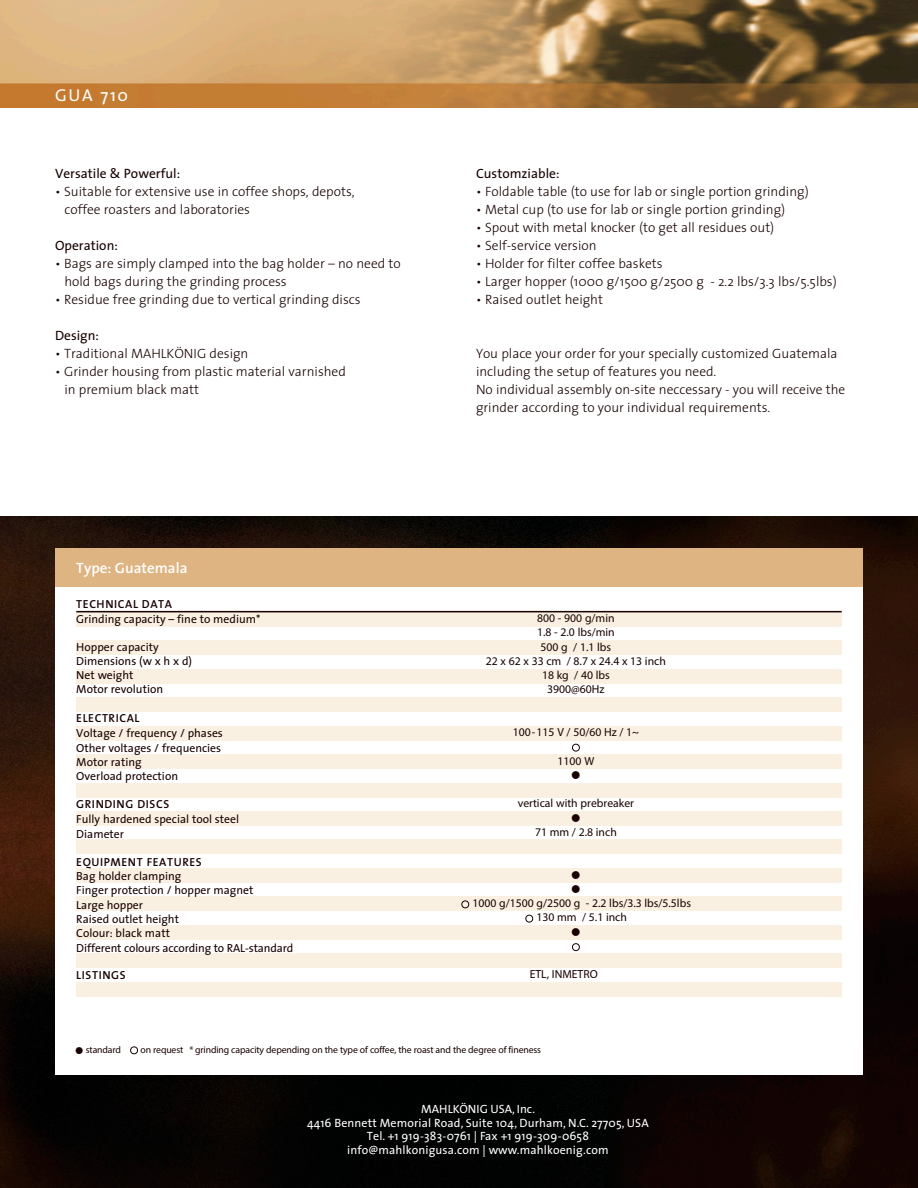
<style>
.page{position:relative;width:918px;height:1188px;background:#fff}
.page>*{position:absolute;margin:0;border:0;box-sizing:border-box;transform-origin:0 0}
.t1{font:17.25px "The Sans";letter-spacing:.1em;color:#fff}
.t2{font:600 15px "The Sans";color:#fff}
.t3{font:300 13.5px/18px "The Sans";color:#180100}
.t4{font:13.5px "The Sans";color:#180100}
.t5{font:13.5px "Wingdings";color:#180100}
.t6{font:12px/13.5px "The Sans";letter-spacing:.01em;color:#fff;text-align:center}
.t7{font:11.7px/14.1px "The Sans";color:#180100}
.t8{font:11.7px/14.2px "Myriad Pro";color:#180100;text-align:center}
.t9{font:600 11.7px "The Sans";letter-spacing:.05em;color:#180100}
.t10{font:9.75px "Myriad Pro";letter-spacing:-.015em;color:#180100}
</style>
<div class="page">
<img style="left:0;top:517px;width:918px;height:671px">
<img style="left:0;top:0;width:918px;height:107px">
<div style="left:55px;top:548px;width:808px;height:526px;background:#fff"></div>
<div style="left:55px;top:548px;width:808px;height:38px;background:#ddb482"></div>
<div style="left:76px;top:612px;width:766px;height:14px;background:#f9f0e2"></div>
<div style="left:76px;top:640px;width:766px;height:15px;background:#f9f0e2"></div>
<div style="left:76px;top:669px;width:766px;height:14px;background:#f9f0e2"></div>
<div style="left:76px;top:697px;width:766px;height:15px;background:#f9f0e2"></div>
<div style="left:76px;top:726px;width:766px;height:14px;background:#f9f0e2"></div>
<div style="left:76px;top:754px;width:766px;height:15px;background:#f9f0e2"></div>
<div style="left:76px;top:783px;width:766px;height:14px;background:#f9f0e2"></div>
<div style="left:76px;top:811px;width:766px;height:15px;background:#f9f0e2"></div>
<div style="left:76px;top:840px;width:766px;height:14px;background:#f9f0e2"></div>
<div style="left:76px;top:868px;width:766px;height:15px;background:#f9f0e2"></div>
<div style="left:76px;top:897px;width:766px;height:14px;background:#f9f0e2"></div>
<div style="left:76px;top:925px;width:766px;height:15px;background:#f9f0e2"></div>
<div style="left:76px;top:954px;width:766px;height:14px;background:#f9f0e2"></div>
<div style="left:76px;top:982px;width:766px;height:15px;background:#f9f0e2"></div>
<hr style="left:76px;top:611px;width:766px;height:1px;background:#180100">
<svg style="left:572px;top:743px;width:8px;height:9px"></svg>
<svg style="left:461px;top:900px;width:9px;height:9px"></svg>
<svg style="left:525px;top:914px;width:9px;height:9px"></svg>
<svg style="left:572px;top:943px;width:8px;height:8px"></svg>
<svg style="left:130px;top:1046px;width:8px;height:9px"></svg>
<p class="t1" style="left:55px;top:81px;width:75px">GUA 710</p>
<p class="t4" style="left:55px;top:162px;width:127px">Versatile &amp; Powerful:</p>
<p class="t3" style="left:64px;top:182px;width:292px;text-indent:-9px">• Suitable for extensive use in coffee shops, depots, coffee roasters and laboratories</p>
<p class="t4" style="left:55px;top:234px;width:64px">Operation:</p>
<p class="t3" style="left:64px;top:254px;width:338px;text-indent:-9px">• Bags are simply clamped into the bag holder – no need to hold bags during the grinding process</p>
<p class="t3" style="left:55px;top:290px;width:307px">• Residue free grinding due to vertical grinding discs</p>
<p class="t4" style="left:55px;top:324px;width:45px">Design:</p>
<p class="t3" style="left:55px;top:344px;width:195px">• Traditional MAHLKÖNIG design</p>
<p class="t3" style="left:64px;top:362px;width:283px;text-indent:-9px">• Grinder housing from plastic material varnished in premium black matt</p>
<p class="t2" style="left:76px;top:555px;width:113px">Type: Guatemala</p>
<p class="t9" style="left:76px;top:594px;width:97px">TECHNICAL DATA</p>
<p class="t7" style="left:76px;top:612px;width:186px">Grinding capacity – fine to medium*</p>
<p class="t7" style="left:76px;top:640px;width:117px">Hopper capacity<br>Dimensions (w x h x d)<br>Net weight<br>Motor revolution</p>
<p class="t9" style="left:76px;top:709px;width:65px">ELECTRICAL</p>
<p class="t7" style="left:76px;top:726px;width:148px">Voltage / frequency / phases<br>Other voltages / frequencies<br>Motor rating<br>Overload protection</p>
<p class="t9" style="left:76px;top:794px;width:94px">GRINDING DISCS</p>
<p class="t7" style="left:76px;top:811px;width:164px;line-height:15px">Fully hardened special tool steel<br>Diameter</p>
<p class="t9" style="left:76px;top:852px;width:127px">EQUIPMENT FEATURES</p>
<p class="t7" style="left:76px;top:869px;width:219px">Bag holder clamping<br>Finger protection / hopper magnet<br>Large hopper<br>Raised outlet height<br>Colour: black matt<br>Different colours according to RAL-standard</p>
<p class="t9" style="left:76px;top:966px;width:51px">LISTINGS</p>
<p class="t4" style="left:476px;top:162px;width:85px">Customziable:</p>
<p class="t3" style="left:476px;top:182px;width:334px">• Foldable table (to use for lab or single portion grinding)</p>
<p class="t3" style="left:476px;top:200px;width:311px">• Metal cup (to use for lab or single portion grinding)</p>
<p class="t3" style="left:476px;top:218px;width:300px">• Spout with metal knocker (to get all residues out)</p>
<p class="t3" style="left:476px;top:236px;width:122px">• Self-service version</p>
<p class="t3" style="left:476px;top:254px;width:188px">• Holder for filter coffee baskets</p>
<p class="t3" style="left:476px;top:272px;width:362px">• Larger hopper (1000 g/1500 g/2500 g - 2.2 lbs/3.3 lbs/5.5lbs)</p>
<p class="t3" style="left:476px;top:290px;width:129px">• Raised outlet height</p>
<p class="t3" style="left:476px;top:344px;width:371px">You place your order for your specially customized Guatemala including the setup of features you need.<br>No individual assembly on-site neccessary - you will receive the grinder according to your individual requirements.</p>
<p class="t8" style="left:486px;top:611px;width:181px">800 - 900 g/min<br>1.8 - 2.0 lbs/min<br>500 g / 1.1 lbs<br>22 x 62 x 33 cm / 8.7 x 24.4 x 13 inch<br>18 kg / 40 lbs<br>3900@60Hz</p>
<p class="t8" style="left:513px;top:725px;width:128px">100-115 V / 50/60 Hz / 1~</p>
<p class="t8" style="left:558px;top:753px;width:38px">1100 W</p>
<p class="t5" style="left:571px;top:768px;width:12px">●</p>
<p class="t8" style="left:518px;top:796px;width:118px">vertical with prebreaker</p>
<p class="t5" style="left:571px;top:811px;width:12px">●</p>
<p class="t8" style="left:535px;top:825px;width:83px">71 mm / 2.8 inch</p>
<p class="t8" style="left:472px;top:896px;width:220px">1000 g/1500 g/2500 g - 2.2 lbs/3.3 lbs/5.5lbs<br>130 mm / 5.1 inch</p>
<p class="t5" style="left:571px;top:925px;width:12px">●</p>
<p class="t8" style="left:530px;top:967px;width:70px">ETL, INMETRO</p>
<p class="t10" style="left:75px;top:1044px;width:48px">● standard</p>
<p class="t10" style="left:141px;top:1044px;width:402px">on request * grinding capacity depending on the type of coffee, the roast and the degree of fineness</p>
<p class="t6" style="left:307px;top:1102px;width:343px">MAHLKÖNIG USA, Inc.<br>4416 Bennett Memorial Road, Suite 104, Durham, N.C. 27705, USA Tel. +1 919-383-0761 | Fax +1 919-309-0658 info@mahlkonigusa.com | www.mahlkoenig.com</p>
</div>
